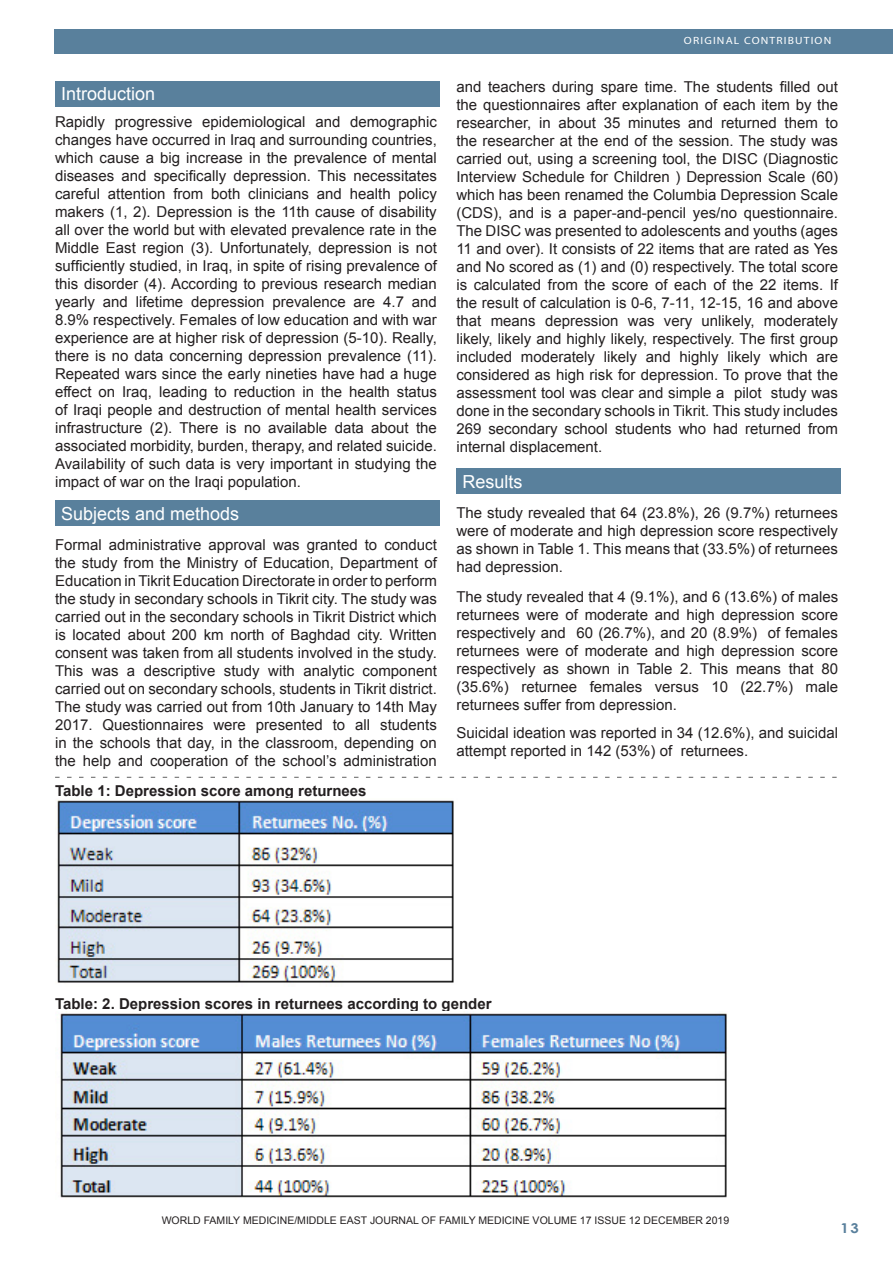
<style>
.page{position:relative;width:893px;height:1263px;background:#fff}
.page>*{position:absolute;margin:0;border:0;box-sizing:border-box;transform-origin:0 0}
.Footnote_Text{font:18px "Arial";color:#fff}
.Footnote_Text-2{font:15px/18px "Arial";color:#231f20;text-align:justify}
.Footnote_Text-3{font:700 15px "Arial";color:#231f20}
.t1{font:700 13.5px "Century Gothic";color:#59809c;scale:1.1 1}
.Footnote_Text-4{font:10.5px "Arial";color:#231f20}
.t2{font:10.5px "Myriad";letter-spacing:.1em;color:#fff;scale:1.1 1}
</style>
<div class="page">
<div style="left:54px;top:30px;width:839px;height:24px;background:#59809c"></div>
<div style="left:55px;top:81px;width:384px;height:25px;background:#59809c"></div>
<div style="left:55px;top:501px;width:384px;height:25px;background:#59809c"></div>
<div style="left:456px;top:468px;width:384px;height:26px;background:#59809c"></div>
<img style="left:57px;top:799px;width:397px;height:184px">
<img style="left:60px;top:1011px;width:667px;height:187px">
<svg style="left:55px;top:777px;width:782px;height:1px"></svg>
<p class="Footnote_Text" style="left:61px;top:82px;width:96px">Introduction</p>
<p class="Footnote_Text-2" style="left:55px;top:113px;width:383px">Rapidly progressive epidemiological and demographic changes have occurred in Iraq and surrounding countries, which cause a big increase in the prevalence of mental diseases and specifically depression. This necessitates careful attention from both clinicians and health policy makers (1, 2). Depression is the 11th cause of disability all over the world but with elevated prevalence rate in the Middle East region (3). Unfortunately, depression is not sufficiently studied, in Iraq, in spite of rising prevalence of this disorder (4). According to previous research median yearly and lifetime depression prevalence are 4.7 and 8.9% respectively. Females of low education and with war experience are at higher risk of depression (5-10). Really, there is no data concerning depression prevalence (11).<br>Repeated wars since the early nineties have had a huge effect on Iraq, leading to reduction in the health status of Iraqi people and destruction of mental health services infrastructure (2). There is no available data about the associated morbidity, burden, therapy, and related suicide.<br>Availability of such data is very important in studying the impact of war on the Iraqi population.</p>
<p class="Footnote_Text" style="left:61px;top:502px;width:180px">Subjects and methods</p>
<p class="Footnote_Text-2" style="left:55px;top:536px;width:383px">Formal administrative approval was granted to conduct the study from the Ministry of Education, Department of Education in Tikrit Education Directorate in order to perform the study in secondary schools in Tikrit city. The study was carried out in the secondary schools in Tikrit District which is located about 200 km north of Baghdad city. Written consent was taken from all students involved in the study.<br>This was a descriptive study with analytic component carried out on secondary schools, students in Tikrit district.<br>The study was carried out from 10th January to 14th May 2017. Questionnaires were presented to all students in the schools that day, in the classroom, depending on the help and cooperation of the school’s administration</p>
<p class="Footnote_Text-3" style="left:55px;top:780px;width:313px">Table 1: Depression score among returnees</p>
<p class="t2" style="left:684px;top:35px;width:135px">ORIGINAL CONTRIBUTION</p>
<p class="Footnote_Text-2" style="left:456px;top:78px;width:383px">and teachers during spare time. The students filled out the questionnaires after explanation of each item by the researcher, in about 35 minutes and returned them to the researcher at the end of the session. The study was carried out, using a screening tool, the DISC (Diagnostic Interview Schedule for Children ) Depression Scale (60) which has been renamed the Columbia Depression Scale (CDS), and is a paper-and-pencil yes/no questionnaire.<br>The DISC was presented to adolescents and youths (ages 11 and over). It consists of 22 items that are rated as Yes and No scored as (1) and (0) respectively. The total score is calculated from the score of each of the 22 items. If the result of calculation is 0-6, 7-11, 12-15, 16 and above that means depression was very unlikely, moderately likely, likely and highly likely, respectively. The first group included moderately likely and highly likely which are considered as high risk for depression. To prove that the assessment tool was clear and simple a pilot study was done in the secondary schools in Tikrit. This study includes 269 secondary school students who had returned from internal displacement.</p>
<p class="Footnote_Text" style="left:462px;top:469px;width:62px">Results</p>
<p class="Footnote_Text-2" style="left:456px;top:503px;width:383px">The study revealed that 64 (23.8%), 26 (9.7%) returnees were of moderate and high depression score respectively as shown in Table 1. This means that (33.5%) of returnees had depression.</p>
<p class="Footnote_Text-2" style="left:456px;top:587px;width:383px">The study revealed that 4 (9.1%), and 6 (13.6%) of males returnees were of moderate and high depression score respectively and 60 (26.7%), and 20 (8.9%) of females returnees were of moderate and high depression score respectively as shown in Table 2. This means that 80 (35.6%) returnee females versus 10 (22.7%) male returnees suffer from depression.</p>
<p class="Footnote_Text-2" style="left:456px;top:724px;width:383px">Suicidal ideation was reported in 34 (12.6%), and suicidal attempt reported in 142 (53%) of returnees.</p>
<p class="Footnote_Text-3" style="left:55px;top:993px;width:438px">Table: 2. Depression scores in returnees according to gender</p>
<p class="Footnote_Text-4" style="left:162px;top:1214px;width:569px">WORLD FAMILY MEDICINE/MIDDLE EAST JOURNAL OF FAMILY MEDICINE VOLUME 17 ISSUE 12 DECEMBER 2019</p>
<p class="Footnote_Text-4" style="left:586px;top:1214px;width:7px">5</p>
<p class="Footnote_Text-4" style="left:626px;top:1214px;width:16px">10,</p>
<p class="Footnote_Text-4" style="left:723px;top:1214px;width:7px">7</p>
<p class="t1" style="left:840px;top:1218px;width:18px">13</p>
</div>
